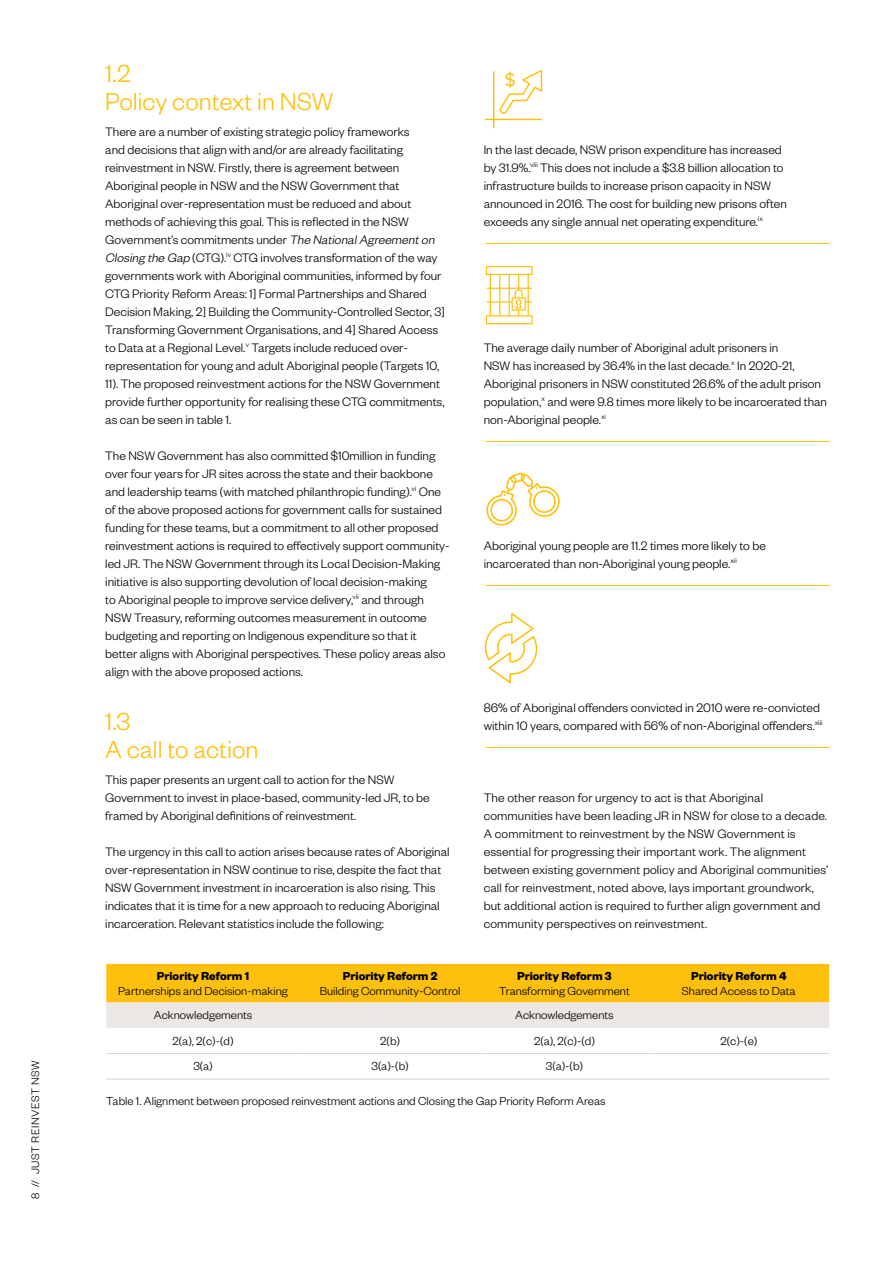
<style>
.page{position:relative;width:893px;height:1263px;background:#fff}
.page>*{position:absolute;margin:0;border:0;box-sizing:border-box;transform-origin:0 0}
.t1{font:300 27px/28.5px "Founders Grotesk";color:#fec00f}
.t2{font:19.05px "Proxima Soft";color:#fec00f}
.t3{font:300 13.5px/18px "Founders Grotesk";color:#000}
.t4{font:300 12.75px "Founders Grotesk";color:#000}
.t5{font:700 12.75px "Founders Grotesk";color:#000}
.t6{font:300 12px "Founders Grotesk";letter-spacing:.05em;color:#000}
.s1{font-style:italic}
</style>
<div class="page">
<svg style="left:106px;top:964px;width:723px;height:115px"></svg>
<hr style="left:106px;top:1053px;width:194px;height:1px;background:#d9d4d1">
<hr style="left:300px;top:1053px;width:180px;height:1px;background:#d9d4d1">
<hr style="left:480px;top:1053px;width:168px;height:1px;background:#d9d4d1">
<hr style="left:648px;top:1053px;width:181px;height:1px;background:#d9d4d1">
<hr style="left:106px;top:1079px;width:194px;height:1px;background:#d9d4d1">
<hr style="left:300px;top:1079px;width:180px;height:1px;background:#d9d4d1">
<hr style="left:480px;top:1079px;width:168px;height:1px;background:#d9d4d1">
<hr style="left:648px;top:1079px;width:181px;height:1px;background:#d9d4d1">
<hr style="left:486px;top:243px;width:343px;height:1px;background:#fec00f">
<hr style="left:486px;top:441px;width:343px;height:1px;background:#fec00f">
<hr style="left:486px;top:585px;width:343px;height:1px;background:#fec00f">
<hr style="left:486px;top:747px;width:343px;height:1px;background:#fec00f">
<svg style="left:484px;top:70px;width:59px;height:59px"></svg>
<svg style="left:484px;top:613px;width:54px;height:71px"></svg>
<svg style="left:486px;top:266px;width:47px;height:58px"></svg>
<svg style="left:486px;top:472px;width:74px;height:53px"></svg>
<p class="t6" style="left:28px;top:1199px;width:141px;rotate:-90deg">8 // JUST REINVEST NSW</p>
<h1 class="t1" style="left:105px;top:58px;width:229px">1.2<br>Policy context in NSW</h1>
<p class="t3" style="left:105px;top:122px;width:341px">There are a number of existing strategic policy frameworks<br>and decisions that align with and/or are already facilitating reinvestment in NSW. Firstly, there is agreement between Aboriginal people in NSW and the NSW Government that Aboriginal over-representation must be reduced and about methods of achieving this goal. This is reflected in the NSW Government’s commitments under <span class="s1">The NationalAgreementon Closing the Gap</span> (CTG).<sup>iv</sup> CTG involves transformation of the way governments work with Aboriginal communities, informed by four CTG Priority Reform Areas: 1] Formal Partnerships and Shared Decision Making, 2] Building the Community-Controlled Sector, 3] Transforming Government Organisations, and 4] Shared Access to Data at a Regional Level.<sup>v</sup> Targets include reduced over&shy;representation for young and adult Aboriginal people (Targets 10, 11). The proposed reinvestment actions for the NSW Government provide further opportunity for realising these CTG commitments, as can be seen in table 1.</p>
<p class="t3" style="left:105px;top:446px;width:346px">The NSW Government has also committed $10million in funding over four years for JR sites across the state and their backbone and leadership teams (with matched philanthropic funding).<sup>vi</sup> One of the above proposed actions for government calls for sustained funding for these teams, but a commitment to all other proposed reinvestment actions is required to effectively support community&shy;led JR. The NSW Government through its Local Decision-Making initiative is also supporting devolution of local decision-making<br>to Aboriginal people to improve service delivery,<sup>vii</sup> and through NSW Treasury, reforming outcomes measurement in outcome budgeting and reporting on Indigenous expenditure so that it better aligns with Aboriginal perspectives. These policy areas also align with the above proposed actions.</p>
<h1 class="t1" style="left:105px;top:706px;width:155px">1.3<br>A call to action</h1>
<p class="t3" style="left:105px;top:770px;width:326px">This paper presents an urgent call to action for the NSW<br>Government to invest in place-based, community-led JR, to be framed by Aboriginal definitions of reinvestment.</p>
<p class="t3" style="left:105px;top:842px;width:346px">The urgency in this call to action arises because rates of Aboriginal over-representation in NSW continue to rise, despite the fact that NSW Government investment in incarceration is also rising. This indicates that it is time for a new approach to reducing Aboriginal incarceration. Relevant statistics include the following:</p>
<p class="t5" style="left:157px;top:967px;width:94px">Priority Reform 1</p>
<p class="t4" style="left:118px;top:983px;width:171px">Partnerships and Decision-making</p>
<p class="t5" style="left:343px;top:967px;width:96px">Priority Reform 2</p>
<p class="t4" style="left:320px;top:983px;width:142px">Building Community-Control</p>
<h2 class="t2" style="left:505px;top:65px;width:13px">$</h2>
<p class="t3" style="left:484px;top:140px;width:305px">In the last decade, NSW prison expenditure has increased by 31.9%.<sup>viii</sup> This does not include a $3.8 billion allocation to infrastructure builds to increase prison capacity in NSW announced in 2016. The cost for building new prisons often exceeds any single annual net operating expenditure.<sup>ix</sup></p>
<p class="t3" style="left:484px;top:338px;width:345px">The average daily number of Aboriginal adult prisoners in<br>NSW has increased by 36.4% in the last decade.<sup>x</sup> In 2020-21, Aboriginal prisoners in NSW constituted 26.6% of the adult prison population,<sup>x</sup> and were 9.8 times more likely to be incarcerated than non-Aboriginal people.<sup>xi</sup></p>
<p class="t3" style="left:484px;top:536px;width:284px">Aboriginal young people are 11.2 times more likely to be incarcerated than non-Aboriginal young people.<sup>xii</sup></p>
<p class="t3" style="left:484px;top:698px;width:340px">86% of Aboriginal offenders convicted in 2010 were re-convicted within 10 years, compared with 56% of non-Aboriginal offenders.<sup>xiii</sup></p>
<p class="t3" style="left:484px;top:788px;width:346px">The other reason for urgency to act is that Aboriginal communities have been leading JR in NSW for close to a decade.<br>A commitment to reinvestment by the NSW Government is essential for progressing their important work. The alignment between existing government policy and Aboriginal communities’ call for reinvestment, noted above, lays important groundwork, but additional action is required to further align government and community perspectives on reinvestment.</p>
<p class="t5" style="left:517px;top:967px;width:96px">Priority Reform 3</p>
<p class="t4" style="left:499px;top:983px;width:132px">Transforming Government</p>
<p class="t5" style="left:691px;top:967px;width:97px">Priority Reform 4</p>
<p class="t4" style="left:682px;top:983px;width:115px">Shared Access to Data</p>
<p class="t4" style="left:154px;top:1007px;width:100px">Acknowledgements</p>
<p class="t4" style="left:515px;top:1007px;width:100px">Acknowledgements</p>
<p class="t4" style="left:173px;top:1033px;width:62px">2(a), 2(c)-(d)</p>
<p class="t4" style="left:380px;top:1033px;width:21px">2(b)</p>
<p class="t4" style="left:534px;top:1033px;width:62px">2(a), 2(c)-(d)</p>
<p class="t4" style="left:720px;top:1033px;width:38px">2(c)-(e)</p>
<p class="t4" style="left:193px;top:1058px;width:21px">3(a)</p>
<p class="t4" style="left:372px;top:1058px;width:39px">3(a)-(b)</p>
<p class="t4" style="left:546px;top:1058px;width:39px">3(a)-(b)</p>
<p class="t4" style="left:106px;top:1093px;width:501px">Table 1. Alignment between proposed reinvestment actions and Closing the Gap Priority Reform Areas</p>
</div>
